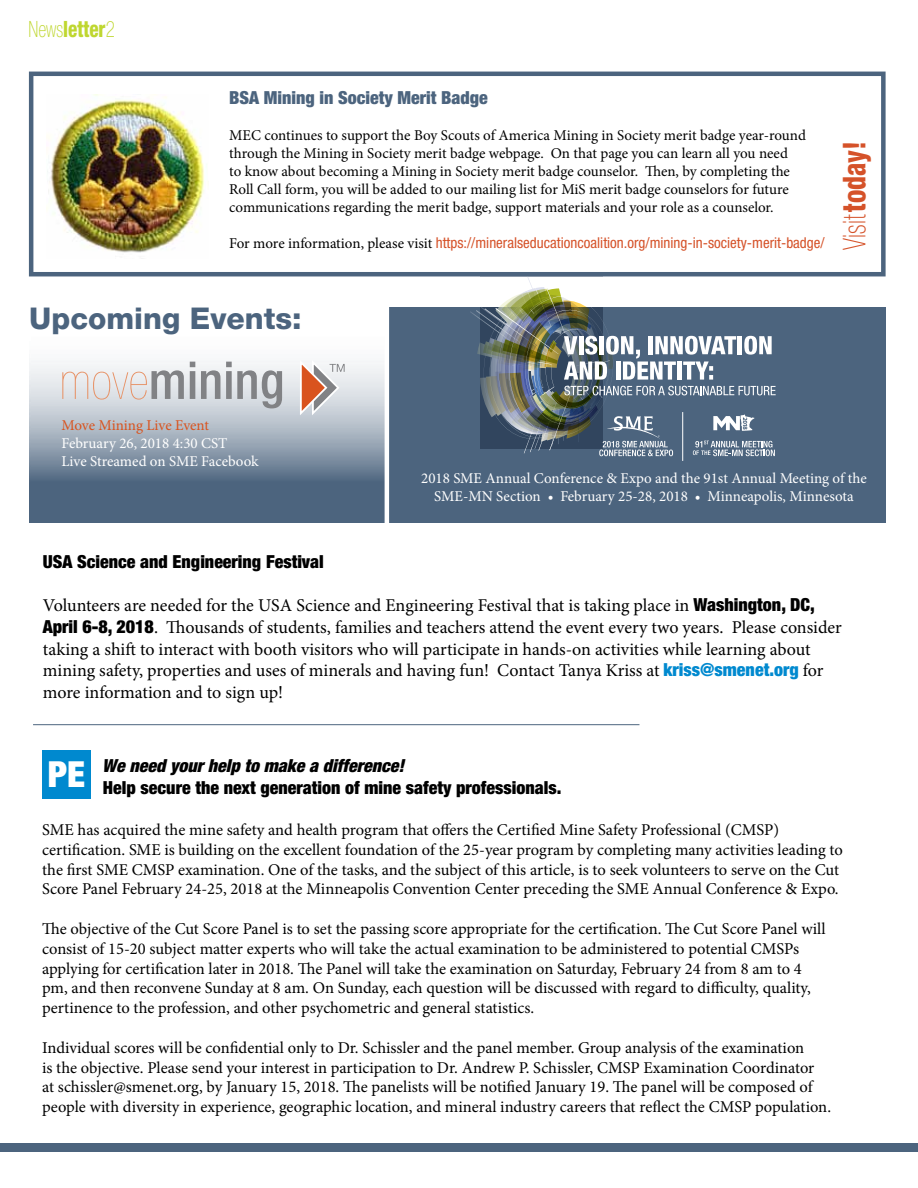
<style>
.page{position:relative;width:918px;height:1188px;background:#fff}
.page>*{position:absolute;margin:0;border:0;box-sizing:border-box;transform-origin:0 0}
.t1{font:900 condensed 36px "Helvetica Neue LT Std";color:#fff}
.t2{font:800 condensed 31.5px "Helvetica Neue LT Std";color:#d55229;scale:.85 1}
.t3{font:800 30px "Helvetica Neue LT Std";color:#4c647e}
.t4{font:800 condensed 22.5px "Helvetica Neue LT Std";color:#bfd730;scale:.85 1}
.t5{font:18px/21.6px "Minion Pro";color:#000}
.t6{font:900 condensed 18px "Helvetica Neue LT Std";color:#000}
.t7{font:italic 900 condensed 18px "Helvetica Neue LT Std";color:#000}
.t8{font:900 condensed 18px "Helvetica Neue LT Std";color:#4c647e}
.t9{font:16.5px/19.8px "Minion Pro";color:#000}
.t10{font:15px/18px "Minion Pro";color:#000}
.t11{font:15px/18px "Minion Pro";color:#fff;text-align:center}
.t12{font:condensed 15px "Helvetica Neue LT Std";color:#d55229}
.t13{font:15px "Minion Pro";letter-spacing:-.01em;color:#d9531e}
.s1{font-weight:100}
.s2{font-family:"Minion Pro";font-stretch:normal;color:#000}
.s3{font-family:"Helvetica Neue LT Std";font-weight:900;font-stretch:condensed}
.s4{font-family:"Helvetica Neue LT Std";font-weight:900;font-stretch:condensed;color:#0089cf}
</style>
<div class="page">
<svg style="left:29px;top:361px;width:356px;height:162px;background:#8494a6"></svg>
<div style="left:388px;top:307px;width:498px;height:216px;background:#4c647e"></div>
<div style="left:29px;top:72px;width:857px;height:204px;border:4px solid #4c647e"></div>
<img style="left:47px;top:94px;width:157px;height:159px">
<hr style="left:682px;top:412px;width:1px;height:49px;background:#fff">
<img style="left:470px;top:277px;width:306px;height:179px">
<hr style="left:385px;top:301px;width:4px;height:230px;background:#fff">
<div style="left:0;top:1144px;width:918px;height:8px;background:#4c647e"></div>
<svg style="left:62px;top:362px;width:220px;height:46px"></svg>
<svg style="left:298px;top:361px;width:47px;height:57px"></svg>
<div style="left:42px;top:751px;width:49px;height:48px;background:#0089cf"></div>
<hr style="left:33px;top:724px;width:606px;height:1px;background:#4c647e">
<h3 class="t4" style="left:28px;top:15px;width:103px"><span class="s1">News</span>letter<span class="s1">2</span></h3>
<p class="t8" style="left:229px;top:87px;width:260px">BSA Mining in Society Merit Badge</p>
<p class="t10" style="left:229px;top:127px;width:578px">MEC continues to support the Boy Scouts of America Mining in Society merit badge year-round through the Mining in Society merit badge webpage. On that page you can learn all you need<br>to know about becoming a Mining in Society merit badge counselor. Then, by completing the Roll Call form, you will be added to our mailing list for MiS merit badge counselors for future communications regarding the merit badge, support materials and your role as a counselor.</p>
<p class="t12" style="left:229px;top:234px;width:597px"><span class="s2">For more information, please visit</span> https://mineralseducationcoalition.org/mining-in-society-merit-badge/</p>
<h2 class="t2" style="left:835px;top:250px;width:129px;rotate:-90deg"><span class="s1">Visit</span>today!</h2>
<h3 class="t3" style="left:29px;top:300px;width:274px">Upcoming Events:</h3>
<p class="t13" style="left:61px;top:415px;width:149px">Move Mining Live Event</p>
<p class="t11" style="left:61px;top:434px;width:199px;text-align:left">February 26, 2018 4:30 CST<br>Live Streamed on SME Facebook</p>
<p class="t11" style="left:421px;top:469px;width:447px">2018 SME Annual Conference &amp; Expo and the 91st Annual Meeting of the<br>SME-MN Section • February 25-28, 2018 • Minneapolis, Minnesota</p>
<p class="t6" style="left:43px;top:551px;width:283px">USA Science and Engineering Festival</p>
<p class="t5" style="left:43px;top:595px;width:801px">Volunteers are needed for the USA Science and Engineering Festival that is taking place in <span class="s3">Washington, DC, April 6-8, 2018</span>. Thousands of students, families and teachers attend the event every two years. Please consider taking a shift to interact with booth visitors who will participate in hands-on activities while learning about mining safety, properties and uses of minerals and having fun! Contact Tanya Kriss at <span class="s4">kriss@smenet.org</span> for more information and to sign up!</p>
<p class="t7" style="left:102px;top:755px;width:303px">We need your help to make a difference!</p>
<p class="t6" style="left:103px;top:776px;width:460px">Help secure the next generation of mine safety professionals.</p>
<p class="t9" style="left:42px;top:820px;width:802px">SME has acquired the mine safety and health program that offers the Certified Mine Safety Professional (CMSP) certification. SME is building on the excellent foundation of the 25-year program by completing many activities leading to the first SME CMSP examination. One of the tasks, and the subject of this article, is to seek volunteers to serve on the Cut Score Panel February 24-25, 2018 at the Minneapolis Convention Center preceding the SME Annual Conference &amp; Expo.</p>
<p class="t9" style="left:42px;top:919px;width:785px">The objective of the Cut Score Panel is to set the passing score appropriate for the certification. The Cut Score Panel will consist of 15-20 subject matter experts who will take the actual examination to be administered to potential CMSPs applying for certification later in 2018. The Panel will take the examination on Saturday, February 24 from 8 am to 4 pm, and then reconvene Sunday at 8 am. On Sunday, each question will be discussed with regard to difficulty, quality, pertinence to the profession, and other psychometric and general statistics.</p>
<p class="t9" style="left:42px;top:1038px;width:790px">Individual scores will be confidential only to Dr. Schissler and the panel member. Group analysis of the examination<br>is the objective. Please send your interest in participation to Dr. Andrew P. Schissler, CMSP Examination Coordinator<br>at schissler@smenet.org, by January 15, 2018. The panelists will be notified January 19. The panel will be composed of people with diversity in experience, geographic location, and mineral industry careers that reflect the CMSP population.</p>
<h1 class="t1" style="left:48px;top:752px;width:39px">PE</h1>
</div>
